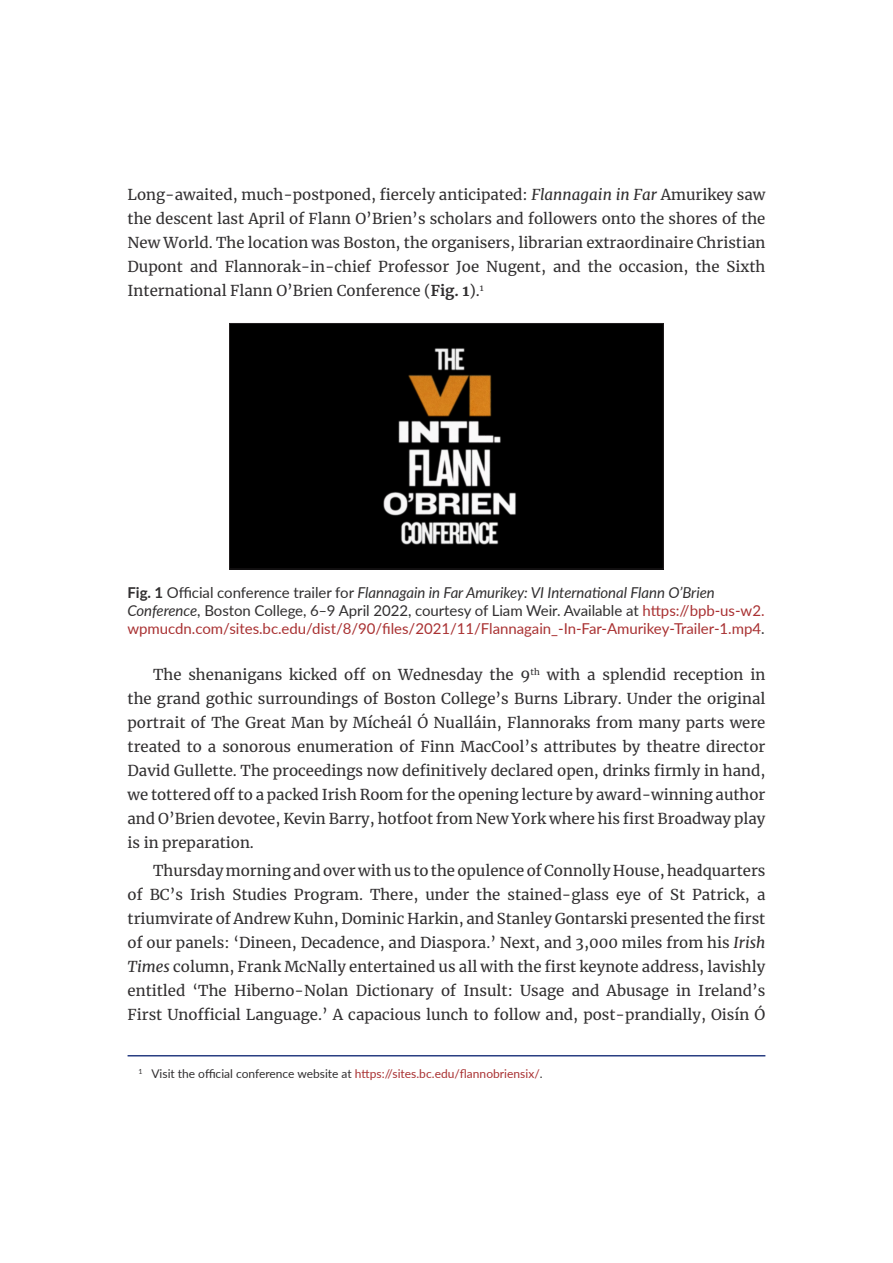
<style>
.page{position:relative;width:893px;height:1263px;background:#fff}
.page>*{position:absolute;margin:0;border:0;box-sizing:border-box;transform-origin:0 0}
.up-article-text-para{font:15px/24px "Merriweather";color:#312f30;text-align:justify}
.t1{font:15px/18px "Lato";letter-spacing:-.005em;color:#a93132}
.up-notes-text-level1{font:12px "Lato";color:#312f30}
.s1{font-style:italic}
.s2{font-weight:700}
.s3{font-weight:700;color:#312f30}
.s4{color:#312f30}
.s5{font-style:italic;color:#312f30}
.s6{color:#a93132}
</style>
<div class="page">
<hr style="left:128px;top:1055px;width:637px;height:1px;background:#293e82">
<img style="left:231px;top:325px;width:431px;height:242px">
<div style="left:229px;top:323px;width:435px;height:246px;border:1px solid #231f20"></div>
<p class="up-article-text-para" style="left:128px;top:182px;width:639px">Long-awaited, much-postponed, fiercely anticipated: <span class="s1">Flannagain in Far</span> Amurikey saw the descent last April of Flann O’Brien’s scholars and followers onto the shores of the New World. The location was Boston, the organisers, librarian extraordinaire Christian Dupont and Flannorak-in-chief Professor Joe Nugent, and the occasion, the Sixth International Flann O’Brien Conference (<span class="s2">Fig. 1</span>).<sup>1</sup></p>
<p class="t1" style="left:127px;top:583px;width:639px"><span class="s3">Fig. 1</span> <span class="s4">Official conference trailer for</span> <span class="s5">Flannagain in Far Amurikey: VI International Flann O’Brien<br>Conference</span><span class="s4">, Boston College, 6‒9 April 2022, courtesy of Liam Weir. Available at</span> https://bpb-us-w2. wpmucdn.com/sites.bc.edu/dist/8/90/files/2021/11/Flannagain_-In-Far-Amurikey-Trailer-1.mp4<span class="s4">.</span></p>
<p class="up-article-text-para" style="left:128px;top:662px;width:639px;text-indent:26px">The shenanigans kicked off on Wednesday the 9<sup>th</sup> with a splendid reception in the grand gothic surroundings of Boston College’s Burns Library. Under the original portrait of The Great Man by Mícheál Ó Nualláin, Flannoraks from many parts were treated to a sonorous enumeration of Finn MacCool’s attributes by theatre director David Gullette. The proceedings now definitively declared open, drinks firmly in hand, we tottered off to a packed Irish Room for the opening lecture by award-winning author and O’Brien devotee, Kevin Barry, hotfoot from New York where his first Broadway play is in preparation.</p>
<p class="up-article-text-para" style="left:128px;top:858px;width:639px;text-indent:26px">Thursday morning and over with us to the opulence of Connolly House, headquarters of BC’s Irish Studies Program. There, under the stained-glass eye of St Patrick, a triumvirate of Andrew Kuhn, Dominic Harkin, and Stanley Gontarski presented the first of our panels: ‘Dineen, Decadence, and Diaspora.’ Next, and 3,000 miles from his <span class="s1">Irish Times</span> column, Frank McNally entertained us all with the first keynote address, lavishly entitled ‘The Hiberno-Nolan Dictionary of Insult: Usage and Abusage in Ireland’s First Unofficial Language.’ A capacious lunch to follow and, post-prandially, Oisín Ó</p>
<p class="up-notes-text-level1" style="left:139px;top:1065px;width:406px"><sup>1</sup> Visit the official conference website at <span class="s6">https://sites.bc.edu/flannobriensix/</span>.</p>
</div>
